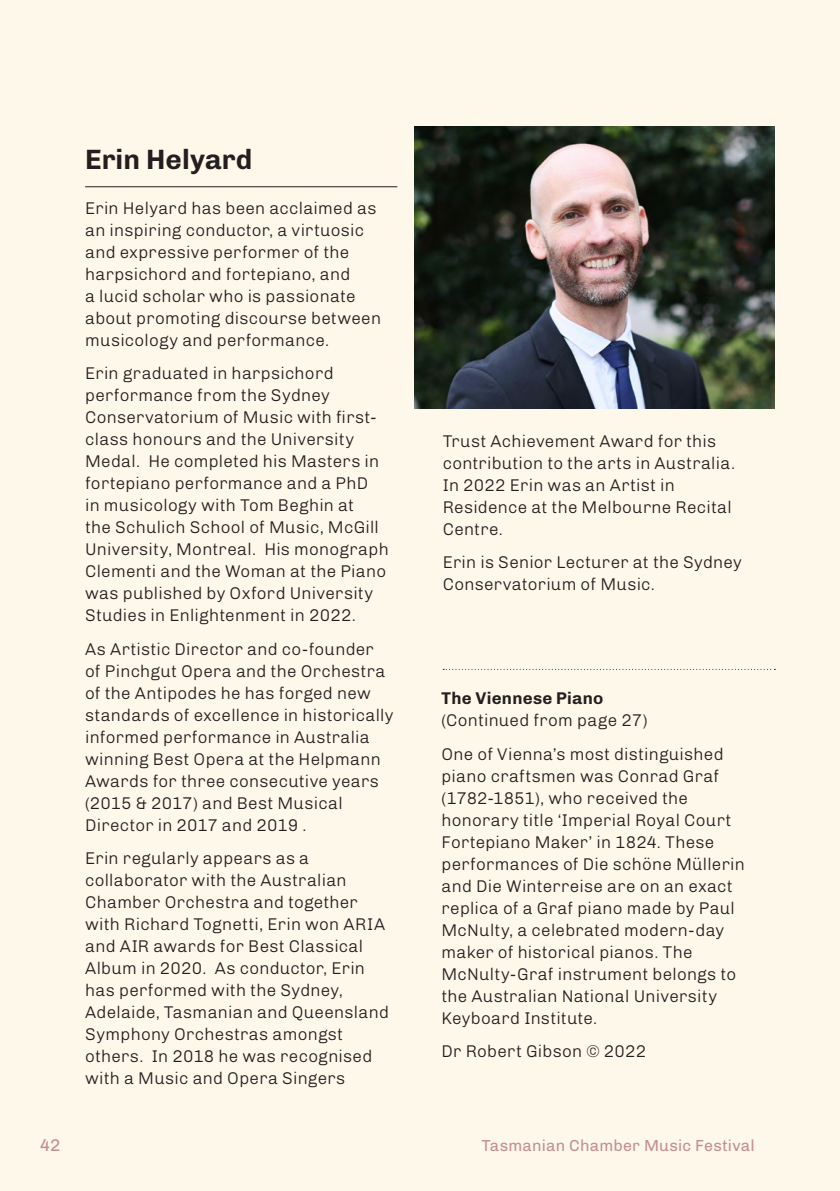
<style>
.page{position:relative;width:840px;height:1191px;background:#fff}
.page>*{position:absolute;margin:0;border:0;box-sizing:border-box;transform-origin:0 0}
.t1{font:700 28px "Chivo";letter-spacing:.005em;color:#231f20}
.t2{font:300 17px/22px "Chivo";letter-spacing:.015em;color:#231f20}
.t3{font:700 17px "Chivo";letter-spacing:.015em;color:#231f20}
.t4{font:17px "Chivo";color:#c48f91}
.t5{font:16px "Chivo";letter-spacing:.015em;color:#c48f91}
</style>
<div class="page">
<div style="left:0;top:0;width:839px;height:1191px;background:#fdf8e9"></div>
<img style="left:414px;top:126px;width:360px;height:282px">
<svg style="left:443px;top:669px;width:332px;height:1px"></svg>
<hr style="left:85px;top:186px;width:312px;height:1px;background:#231f20">
<h1 class="t1" style="left:85px;top:138px;width:169px">Erin Helyard</h1>
<p class="t2" style="left:85px;top:196px;width:297px">Erin Helyard has been acclaimed as an inspiring conductor, a virtuosic and expressive performer of the harpsichord and fortepiano, and<br>a lucid scholar who is passionate about promoting discourse between musicology and performance.</p>
<p class="t2" style="left:85px;top:361px;width:305px">Erin graduated in harpsichord performance from the Sydney Conservatorium of Music with first&shy;class honours and the University Medal. He completed his Masters in fortepiano performance and a PhD<br>in musicology with Tom Beghin at<br>the Schulich School of Music, McGill University, Montreal. His monograph Clementi and the Woman at the Piano was published by Oxford University Studies in Enlightenment in 2022.</p>
<p class="t2" style="left:85px;top:636px;width:310px">As Artistic Director and co-founder of Pinchgut Opera and the Orchestra of the Antipodes he has forged new standards of excellence in historically informed performance in Australia winning Best Opera at the Helpmann Awards for three consecutive years (2015 &amp; 2017) and Best Musical Director in 2017 and 2019 .</p>
<p class="t2" style="left:85px;top:846px;width:305px">Erin regularly appears as a collaborator with the Australian<br>Chamber Orchestra and together with Richard Tognetti, Erin won ARIA and AIR awards for Best Classical<br>Album in 2020. As conductor, Erin has performed with the Sydney,<br>Adelaide, Tasmanian and Queensland<br>Symphony Orchestras amongst others. In 2018 he was recognised with a Music and Opera Singers</p>
<p class="t2" style="left:442px;top:429px;width:294px">Trust Achievement Award for this contribution to the arts in Australia.<br>In 2022 Erin was an Artist in<br>Residence at the Melbourne Recital<br>Centre.</p>
<p class="t2" style="left:442px;top:550px;width:300px">Erin is Senior Lecturer at the Sydney<br>Conservatorium of Music.</p>
<p class="t3" style="left:441px;top:685px;width:163px">The Viennese Piano</p>
<p class="t2" style="left:441px;top:702px;width:283px;line-height:33.4px">(Continued from page 27)<br>One of Vienna’s most distinguished</p>
<p class="t2" style="left:441px;top:763px;width:305px">piano craftsmen was Conrad Graf (1782-1851), who received the honorary title ‘Imperial Royal Court Fortepiano Maker’ in 1824. These performances of Die schöne Müllerin and Die Winterreise are on an exact replica of a Graf piano made by Paul McNulty, a celebrated modern-day maker of historical pianos. The McNulty-Graf instrument belongs to the Australian National University Keyboard Institute.</p>
<p class="t2" style="left:441px;top:1039px;width:206px">Dr Robert Gibson © 2022</p>
<p class="t4" style="left:40px;top:1132px;width:22px">42</p>
<p class="t5" style="left:481px;top:1133px;width:274px">Tasmanian Chamber Music Festival</p>
</div>
